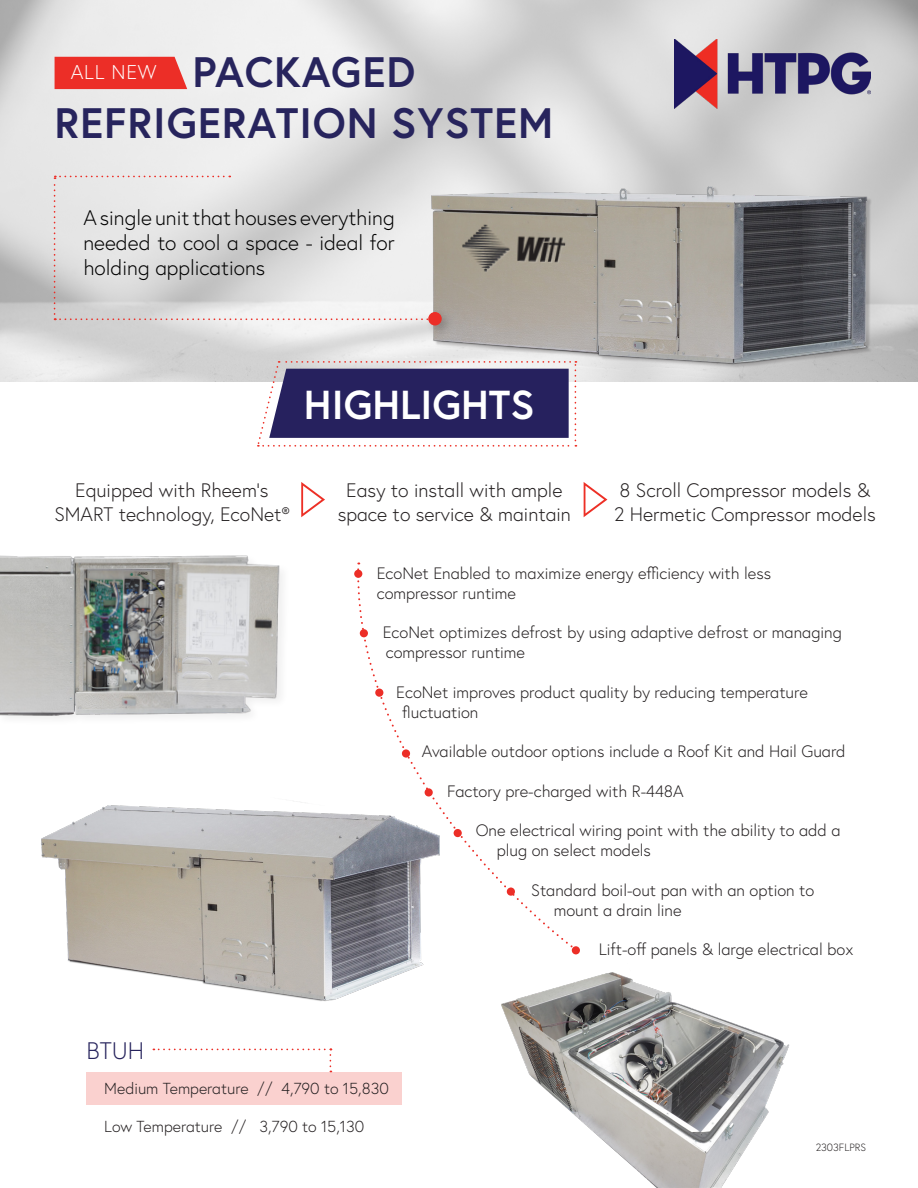
<style>
.page{position:relative;width:918px;height:1188px;background:#fff}
.page>*{position:absolute;margin:0;border:0;box-sizing:border-box;transform-origin:0 0}
.t1{font:700 42.6px/51px "Europa";letter-spacing:.02em;color:#27245d;text-align:center}
.t2{font:700 40.35px "Europa";color:#fff}
.t3{font:300 23.85px "Europa";color:#27245d}
.t4{font:300 21px/25.2px "Europa";color:#000;text-align:justify}
.t5{font:300 19.95px "Europa";letter-spacing:.04em;color:#fff}
.t6{font:300 19.5px/23.4px "Europa";color:#231f20;text-align:center}
.t7{font:300 16.5px/19.8px "Europa";color:#231f20}
.t8{font:300 15.9px "Europa";color:#231f20}
.t9{font:300 10.5px "Europa";color:#231f20}
</style>
<div class="page">
<img style="left:0;top:0;width:918px;height:382px">
<img style="left:674px;top:39px;width:196px;height:69px">
<img style="left:501px;top:972px;width:289px;height:216px">
<div style="left:55px;top:57px;width:132px;height:32px;background:#ec2e27"></div>
<svg style="left:153px;top:1049px;width:178px;height:23px"></svg>
<div style="left:87px;top:1072px;width:315px;height:32px;background:#fad1cf"></div>
<img style="left:0;top:555px;width:282px;height:163px">
<svg style="left:54px;top:176px;width:385px;height:144px;background:#dedddd"></svg>
<img style="left:41px;top:802px;width:383px;height:199px">
<svg style="left:356px;top:568px;width:218px;height:383px"></svg>
<div style="left:354px;top:570px;width:8px;height:8px;background:#ec2e27;border-radius:50%"></div>
<div style="left:360px;top:629px;width:8px;height:8px;background:#ec2e27;border-radius:50%"></div>
<div style="left:375px;top:689px;width:8px;height:8px;background:#ec2e27;border-radius:50%"></div>
<div style="left:402px;top:749px;width:8px;height:9px;background:#ec2e27;border-radius:50%"></div>
<div style="left:425px;top:788px;width:8px;height:9px;background:#ec2e27;border-radius:50%"></div>
<div style="left:454px;top:829px;width:8px;height:8px;background:#ec2e27;border-radius:50%"></div>
<div style="left:507px;top:888px;width:8px;height:8px;background:#ec2e27;border-radius:50%"></div>
<div style="left:572px;top:946px;width:8px;height:8px;background:#ec2e27;border-radius:50%"></div>
<img style="left:426px;top:184px;width:448px;height:183px">
<div style="left:425px;top:309px;width:29px;height:29px;background:#231f20;opacity:.24"></div>
<div style="left:428px;top:312px;width:14px;height:14px;background:#ec2e27;border-radius:50%"></div>
<svg style="left:301px;top:482px;width:24px;height:35px"></svg>
<svg style="left:584px;top:482px;width:23px;height:35px"></svg>
<svg style="left:460px;top:223px;width:108px;height:53px;background:#8d867a"></svg>
<svg style="left:256px;top:361px;width:320px;height:86px"></svg>
<p class="t1" style="left:55px;top:46px;width:500px">PACKAGED<br>REFRIGERATION SYSTEM</p>
<p class="t5" style="left:71px;top:60px;width:87px">ALL NEW</p>
<p class="t4" style="left:83px;top:205px;width:313px">A single unit that houses everything needed to cool a space - ideal for holding applications</p>
<p class="t2" style="left:304px;top:377px;width:232px">HIGHLIGHTS</p>
<p class="t6" style="left:54px;top:478px;width:237px">Equipped with Rheem’s<br>SMART technology, EcoNet®</p>
<p class="t6" style="left:614px;top:478px;width:263px;text-align:left">8 Scroll Compressor models &amp;<br>2 Hermetic Compressor models</p>
<p class="t6" style="left:338px;top:478px;width:235px">Easy to install with ample space to service &amp; maintain</p>
<p class="t7" style="left:377px;top:563px;width:396px">EcoNet Enabled to maximize energy efficiency with less compressor runtime</p>
<p class="t7" style="left:383px;top:622px;width:461px">EcoNet optimizes defrost by using adaptive defrost or managing compressor runtime</p>
<p class="t7" style="left:402px;top:682px;width:407px;text-indent:-6px">EcoNet improves product quality by reducing temperature fluctuation</p>
<p class="t7" style="left:422px;top:741px;width:425px">Available outdoor options include a Roof Kit and Hail Guard</p>
<p class="t7" style="left:447px;top:781px;width:238px">Factory pre-charged with R-448A</p>
<p class="t7" style="left:497px;top:820px;width:345px;text-indent:-21px">One electrical wiring point with the ability to add a plug on select models</p>
<p class="t7" style="left:554px;top:880px;width:262px;text-indent:-22px">Standard boil-out pan with an option to mount a drain line</p>
<p class="t7" style="left:599px;top:939px;width:256px">Lift-off panels &amp; large electrical box</p>
<p class="t3" style="left:87px;top:1036px;width:59px">BTUH</p>
<p class="t8" style="left:104px;top:1079px;width:286px">Medium Temperature // 4,790 to 15,830</p>
<p class="t8" style="left:104px;top:1117px;width:261px">Low Temperature // 3,790 to 15,130</p>
<p class="t9" style="left:816px;top:1141px;width:52px">2303FLPRS</p>
</div>
